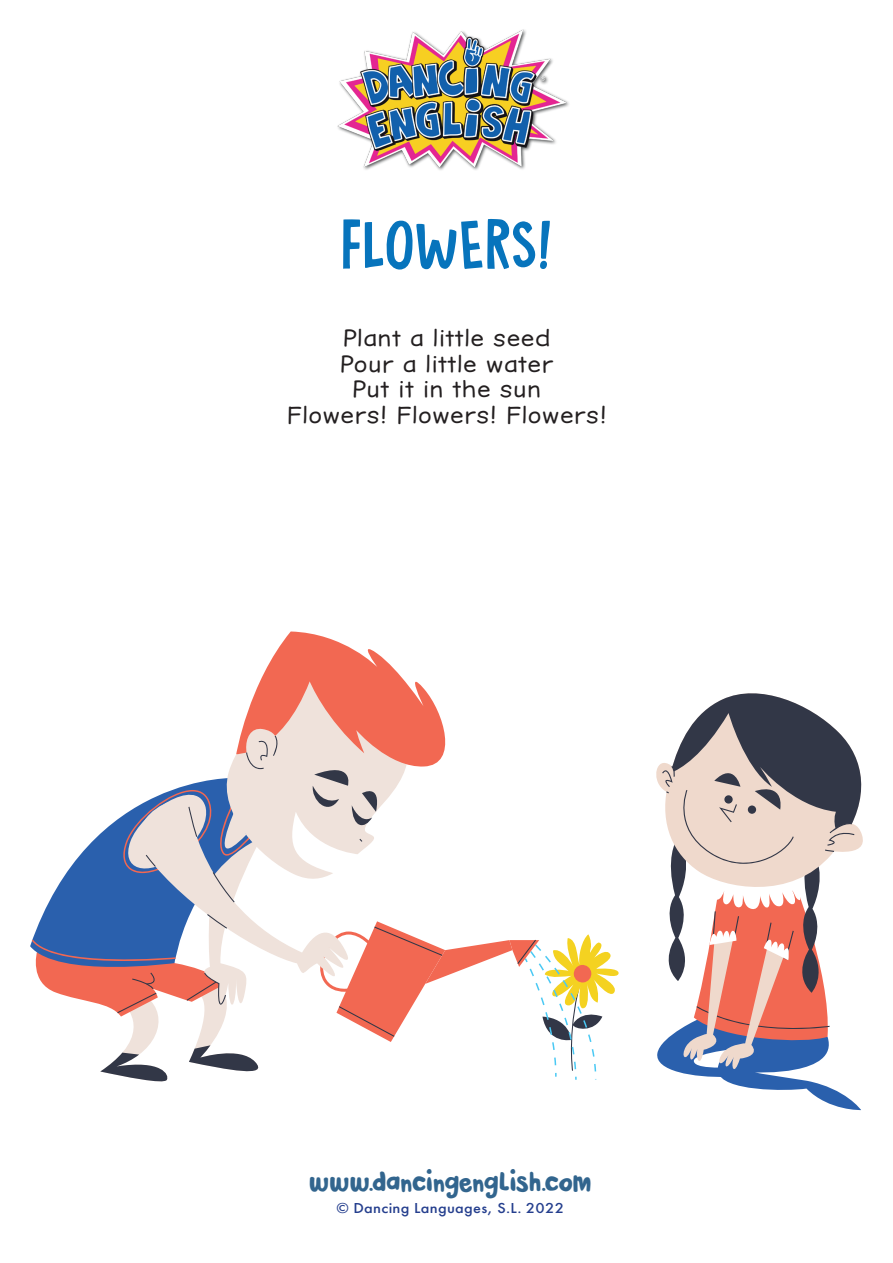
<style>
.page{position:relative;width:893px;height:1263px;background:#fff}
.page>*{position:absolute;margin:0;border:0;box-sizing:border-box;transform-origin:0 0}
.t1{font:60px "DK Butterfly Ball";letter-spacing:.01em;color:#0774bc}
.t2{font:25.5px "DK Pardesi";letter-spacing:-.01em;color:#32658e}
.t3{font:22.5px/25.5px "Dear Sans";letter-spacing:.05em;color:#231f20;text-align:center}
.t4{font:500 15px "Futura PT";letter-spacing:.02em;color:#253f8e;scale:1.09 1}
</style>
<div class="page">
<img style="left:337px;top:29px;width:232px;height:141px">
<svg style="left:30px;top:631px;width:589px;height:451px"></svg>
<svg style="left:656px;top:693px;width:207px;height:418px"></svg>
<h1 class="t1" style="left:341px;top:202px;width:212px">FLOWERS!</h1>
<p class="t3" style="left:287px;top:325px;width:321px">Plant a little seed<br>Pour a little water<br>Put it in the sun<br>Flowers! Flowers! Flowers!</p>
<p class="t2" style="left:309px;top:1166px;width:284px">www.dancingenglish.com</p>
<p class="t4" style="left:337px;top:1199px;width:210px">© Dancing Languages, S.L. 2022</p>
</div>
